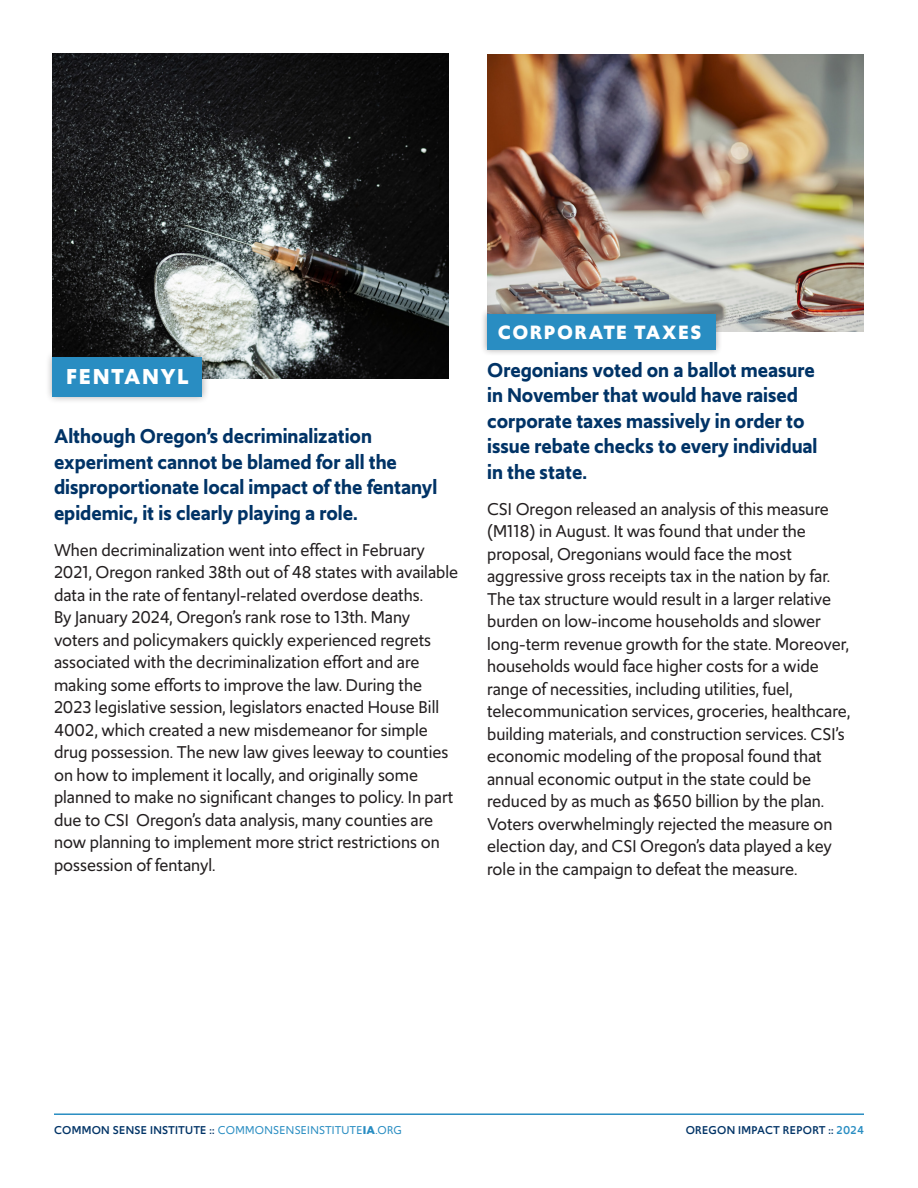
<style>
.page{position:relative;width:918px;height:1188px;background:#fff}
.page>*{position:absolute;margin:0;border:0;box-sizing:border-box;transform-origin:0 0}
.t1{font:700 22.8px "Upgrade";letter-spacing:.07em;color:#fff}
.t2{font:600 21px/25.5px "Upgrade";color:#036}
.t3{font:700 20.4px "Upgrade";letter-spacing:.075em;color:#fff}
.t4{font:18px/22.5px "Upgrade";color:#231f20}
.t5{font:12px "Upgrade";letter-spacing:.025em;color:#298dc2}
.t6{font:500 12px "Upgrade";letter-spacing:.025em;color:#036}
.s1{font-weight:500;color:#036}
.s2{font-weight:700}
.s3{color:#298dc2}
</style>
<div class="page">
<img style="left:53px;top:54px;width:396px;height:324px">
<img style="left:487px;top:54px;width:377px;height:278px">
<hr style="left:54px;top:1113px;width:810px;height:2px;background:#298dc2">
<div style="left:45px;top:349px;width:164px;height:55px;background:#231f20;opacity:.4"></div>
<div style="left:53px;top:357px;width:149px;height:39px;background:#298dc2"></div>
<div style="left:480px;top:308px;width:242px;height:48px;background:#231f20;opacity:.4"></div>
<div style="left:487px;top:314px;width:229px;height:36px;background:#298dc2"></div>
<p class="t1" style="left:66px;top:362px;width:124px">FENTANYL</p>
<p class="t2" style="left:54px;top:424px;width:385px">Although Oregon’s decriminalization experiment cannot be blamed for all the disproportionate local impact of the fentanyl epidemic, it is clearly playing a role.</p>
<p class="t4" style="left:54px;top:538px;width:406px">When decriminalization went into effect in February 2021, Oregon ranked 38th out of 48 states with available data in the rate of fentanyl-related overdose deaths.<br>By January 2024, Oregon’s rank rose to 13th. Many voters and policymakers quickly experienced regrets associated with the decriminalization effort and are making some efforts to improve the law. During the 2023 legislative session, legislators enacted House Bill 4002, which created a new misdemeanor for simple drug possession. The new law gives leeway to counties on how to implement it locally, and originally some planned to make no significant changes to policy. In part due to CSI Oregon’s data analysis, many counties are now planning to implement more strict restrictions on possession of fentanyl.</p>
<p class="t3" style="left:498px;top:319px;width:205px">CORPORATE TAXES</p>
<p class="t2" style="left:487px;top:357px;width:332px">Oregonians voted on a ballot measure in November that would have raised corporate taxes massively in order to issue rebate checks to every individual in the state.</p>
<p class="t4" style="left:487px;top:498px;width:365px">CSI Oregon released an analysis of this measure (M118) in August. It was found that under the proposal, Oregonians would face the most aggressive gross receipts tax in the nation by far.<br>The tax structure would result in a larger relative burden on low-income households and slower long-term revenue growth for the state. Moreover, households would face higher costs for a wide range of necessities, including utilities, fuel, telecommunication services, groceries, healthcare, building materials, and construction services. CSI’s economic modeling of the proposal found that annual economic output in the state could be reduced by as much as $650 billion by the plan.<br>Voters overwhelmingly rejected the measure on election day, and CSI Oregon’s data played a key role in the campaign to defeat the measure.</p>
<p class="t5" style="left:54px;top:1122px;width:349px"><span class="s1">COMMON SENSE INSTITUTE ::</span> COMMONSENSEINSTITUTE<span class="s2">IA</span>.ORG</p>
<p class="t6" style="left:686px;top:1122px;width:180px">OREGON IMPACT REPORT :: <span class="s3">2024</span></p>
</div>
